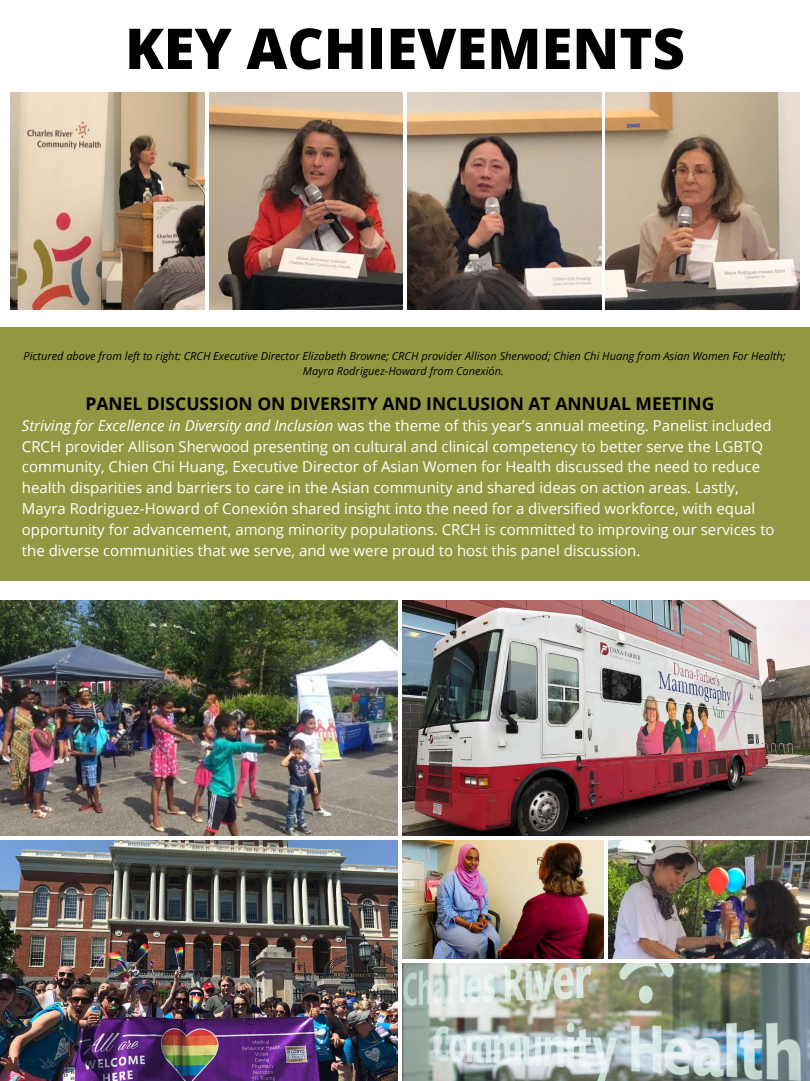
<style>
.page{position:relative;width:810px;height:1081px;background:#fff}
.page>*{position:absolute;margin:0;border:0;box-sizing:border-box;transform-origin:0 0}
.t1{font:800 56.25px "Open Sans";color:#000}
.t2{font:700 17.5px "Open Sans";color:#000}
.t3{font:15px/20.9px "Open Sans";color:#fff}
.t4{font:italic 11px/15.1px "Open Sans";color:#000;text-align:center}
.s1{font-style:italic}
</style>
<div class="page">
<img style="left:0;top:600px;width:398px;height:235px">
<img style="left:402px;top:600px;width:408px;height:235px">
<img style="left:0;top:840px;width:398px;height:240px">
<img style="left:402px;top:840px;width:202px;height:117px">
<img style="left:608px;top:840px;width:202px;height:117px">
<img style="left:402px;top:963px;width:408px;height:117px">
<div style="left:0;top:327px;width:810px;height:253px;background:#929842"></div>
<img style="left:11px;top:93px;width:193px;height:216px">
<img style="left:209px;top:93px;width:194px;height:216px">
<img style="left:407px;top:93px;width:194px;height:216px">
<img style="left:606px;top:93px;width:193px;height:216px">
<h1 class="t1" style="left:125px;top:9px;width:561px">KEY ACHIEVEMENTS</h1>
<p class="t4" style="left:23px;top:347px;width:764px">Pictured above from left to right: CRCH Executive Director Elizabeth Browne; CRCH provider Allison Sherwood; Chien Chi Huang from Asian Women For Health;<br>Mayra Rodriguez-Howard from Conexión.</p>
<p class="t2" style="left:85px;top:391px;width:630px">PANEL DISCUSSION ON DIVERSITY AND INCLUSION AT ANNUAL MEETING</p>
<p class="t3" style="left:22px;top:414px;width:754px"><span class="s1">Striving for Excellence in Diversity and Inclusion</span> was the theme of this year’s annual meeting. Panelist included CRCH provider Allison Sherwood presenting on cultural and clinical competency to better serve the LGBTQ community, Chien Chi Huang, Executive Director of Asian Women for Health discussed the need to reduce health disparities and barriers to care in the Asian community and shared ideas on action areas. Lastly, Mayra Rodriguez-Howard of Conexión shared insight into the need for a diversified workforce, with equal opportunity for advancement, among minority populations. CRCH is committed to improving our services to the diverse communities that we serve, and we were proud to host this panel discussion.</p>
</div>
